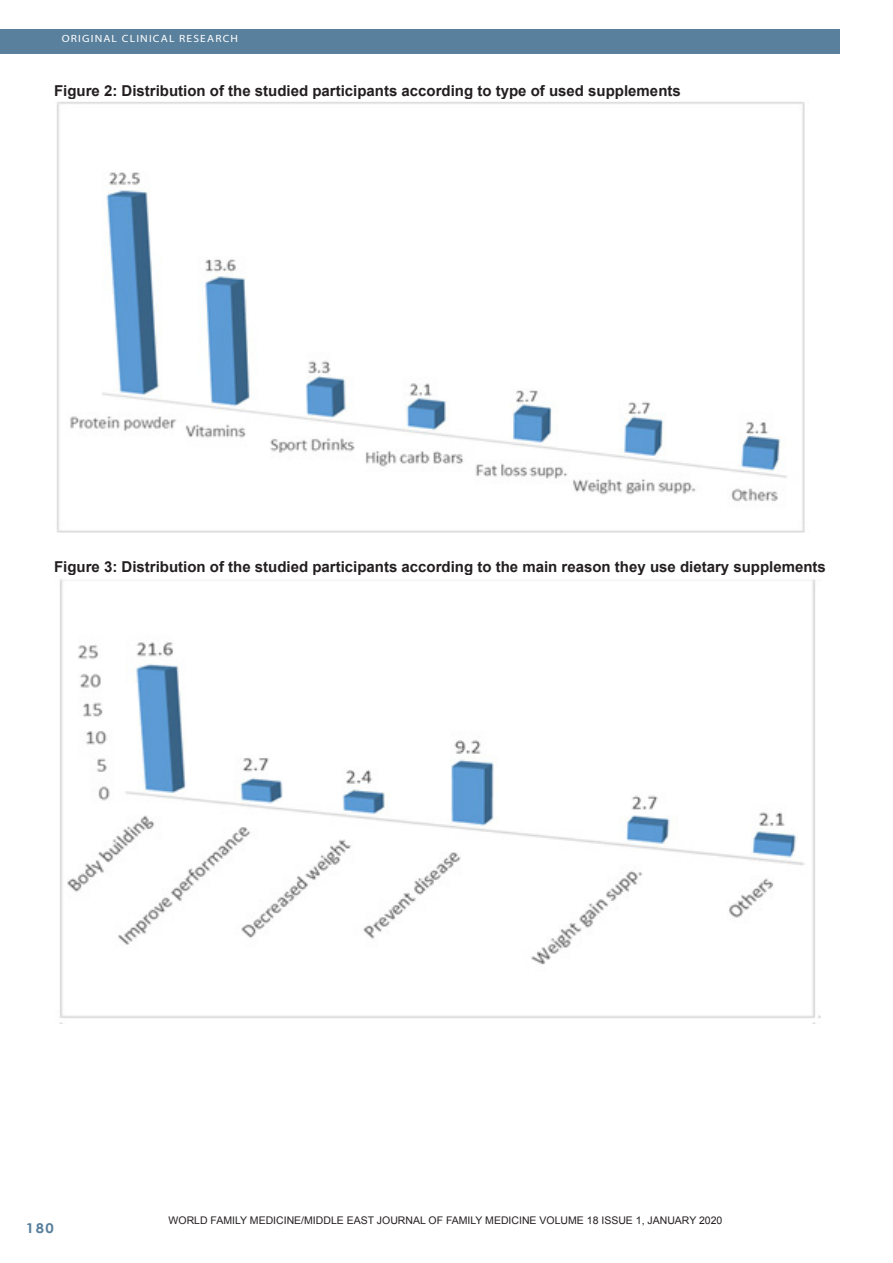
<style>
.page{position:relative;width:893px;height:1263px;background:#fff}
.page>*{position:absolute;margin:0;border:0;box-sizing:border-box;transform-origin:0 0}
.Footnote_Text{font:700 15px "Arial";color:#231f20}
.t1{font:700 13.5px "Century Gothic";color:#59809c;scale:1.1 1}
.Footnote_Text-2{font:10.5px "Arial";color:#231f20}
.t2{font:10.5px "Myriad";letter-spacing:.1em;color:#fff;scale:1.1 1}
</style>
<div class="page">
<div style="left:0;top:30px;width:840px;height:24px;background:#59809c"></div>
<img style="left:57px;top:102px;width:748px;height:431px">
<img style="left:60px;top:579px;width:760px;height:444px">
<p class="t2" style="left:62px;top:34px;width:162px">ORIGINAL CLINICAL RESEARCH</p>
<p class="Footnote_Text" style="left:54px;top:81px;width:628px">Figure 2: Distribution of the studied participants according to type of used supplements</p>
<p class="Footnote_Text" style="left:54px;top:557px;width:773px">Figure 3: Distribution of the studied participants according to the main reason they use dietary supplements</p>
<p class="t1" style="left:26px;top:1217px;width:27px">180</p>
<p class="Footnote_Text-2" style="left:169px;top:1214px;width:555px">WORLD FAMILY MEDICINE/MIDDLE EAST JOURNAL OF FAMILY MEDICINE VOLUME 18 ISSUE 1, JANUARY 2020</p>
</div>
